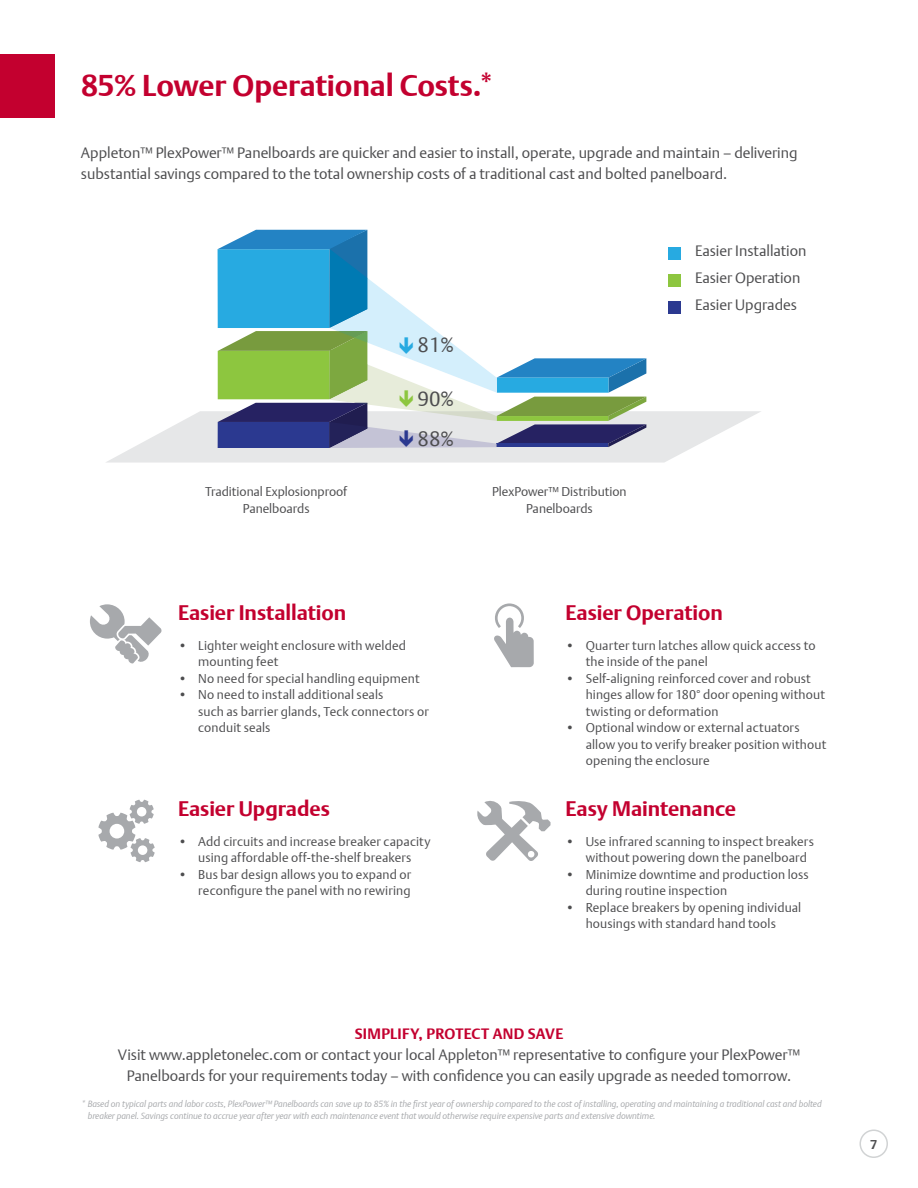
<style>
.page{position:relative;width:918px;height:1188px;background:#fff}
.page>*{position:absolute;margin:0;border:0;box-sizing:border-box;transform-origin:0 0}
.t1{font:700 30px "DTL Argo T";letter-spacing:-.005em;color:#c3002f}
.t2{font:700 21px "DTL Argo T";letter-spacing:-.005em;color:#c3002f}
.t3{font:20.7px/39.8px "DTL Argo T Light";color:#4d4d4f}
.t4{font:15px/21px "DTL Argo T Light";color:#4d4d4f}
.t5{font:700 15px "DTL Argo T";letter-spacing:.02em;color:#c3002f}
.t6{font:12.75px/16.5px "DTL Argo T Light";letter-spacing:.01em;color:#4d4d4f}
.t7{font:700 12.75px "DTL Argo T";color:#4d4d4f}
.t8{font:italic 9px/12px "DTL Argo T Light";letter-spacing:-.005em;color:#a7a9ac}
</style>
<div class="page">
<div style="left:860px;top:1130px;width:28px;height:28px;border:2px solid #d1d3d4;border-radius:50%"></div>
<div style="left:0;top:54px;width:55px;height:64px;background:#c3002f"></div>
<svg style="left:90px;top:604px;width:72px;height:60px"></svg>
<svg style="left:494px;top:603px;width:40px;height:64px"></svg>
<svg style="left:98px;top:800px;width:57px;height:62px"></svg>
<div style="left:110px;top:824px;width:14px;height:15px;background:#fff;border-radius:50%"></div>
<svg style="left:477px;top:801px;width:74px;height:60px"></svg>
<svg style="left:106px;top:230px;width:655px;height:233px"></svg>
<h1 class="t1" style="left:81px;top:68px;width:415px">85% Lower Operational Costs.*</h1>
<p class="t4" style="left:81px;top:142px;width:718px">Appleton™ PlexPower™ Panelboards are quicker and easier to install, operate, upgrade and maintain – delivering substantial savings compared to the total ownership costs of a traditional cast and bolted panelboard.</p>
<h3 class="t3" style="left:418px;top:325px;width:38px">81%</h3>
<h3 class="t3" style="left:418px;top:379px;width:38px">90%<br>88%</h3>
<p class="t6" style="left:205px;top:483px;width:144px;text-align:center">Traditional Explosionproof<br>Panelboards</p>
<p class="t6" style="left:492px;top:483px;width:136px;text-align:center">PlexPower™ Distribution<br>Panelboards</p>
<p class="t4" style="left:695px;top:237px;width:113px;line-height:27.2px">Easier Installation<br>Easier Operation<br>Easier Upgrades</p>
<h2 class="t2" style="left:178px;top:600px;width:170px">Easier Installation</h2>
<p class="t6" style="left:198px;top:637px;width:209px;text-indent:-20px">• Lighter weight enclosure with welded mounting feet</p>
<p class="t6" style="left:178px;top:670px;width:243px">• No need for special handling equipment</p>
<p class="t6" style="left:198px;top:686px;width:232px;text-indent:-20px">• No need to install additional seals<br>such as barrier glands, Teck connectors or conduit seals</p>
<h2 class="t2" style="left:178px;top:796px;width:153px">Easier Upgrades</h2>
<p class="t6" style="left:178px;top:833px;width:254px;text-align:center">• Add circuits and increase breaker capacity using affordable off-the-shelf breakers</p>
<p class="t6" style="left:178px;top:866px;width:235px;text-align:right">• Bus bar design allows you to expand or reconfigure the panel with no rewiring</p>
<h2 class="t2" style="left:565px;top:600px;width:159px">Easier Operation</h2>
<p class="t6" style="left:586px;top:637px;width:231px;text-indent:-20px">• Quarter turn latches allow quick access to the inside of the panel</p>
<p class="t6" style="left:586px;top:670px;width:241px;text-indent:-20px">• Self-aligning reinforced cover and robust hinges allow for 180° door opening without twisting or deformation</p>
<p class="t6" style="left:586px;top:719px;width:242px;text-indent:-20px">• Optional window or external actuators allow you to verify breaker position without opening the enclosure</p>
<h2 class="t2" style="left:565px;top:796px;width:172px">Easy Maintenance</h2>
<p class="t6" style="left:586px;top:833px;width:230px;text-indent:-20px">• Use infrared scanning to inspect breakers without powering down the panelboard</p>
<p class="t6" style="left:586px;top:866px;width:225px;text-indent:-20px">• Minimize downtime and production loss during routine inspection</p>
<p class="t6" style="left:565px;top:899px;width:237px;text-align:center">• Replace breakers by opening individual housings with standard hand tools</p>
<p class="t5" style="left:355px;top:1025px;width:210px">SIMPLIFY, PROTECT AND SAVE</p>
<p class="t4" style="left:118px;top:1044px;width:684px;text-align:center">Visit www.appletonelec.com or contact your local Appleton™ representative to configure your PlexPower™<br>Panelboards for your requirements today – with confidence you can easily upgrade as needed tomorrow.</p>
<p class="t8" style="left:88px;top:1098px;width:736px;text-indent:-7px">* Based on typical parts and labor costs, PlexPower™ Panelboards can save up to 85% in the first year of ownership compared to the cost of installing, operating and maintaining a traditional cast and bolted breaker panel. Savings continue to accrue year after year with each maintenance event that would otherwise require expensive parts and extensive downtime.</p>
<p class="t7" style="left:870px;top:1137px;width:9px">7</p>
</div>
